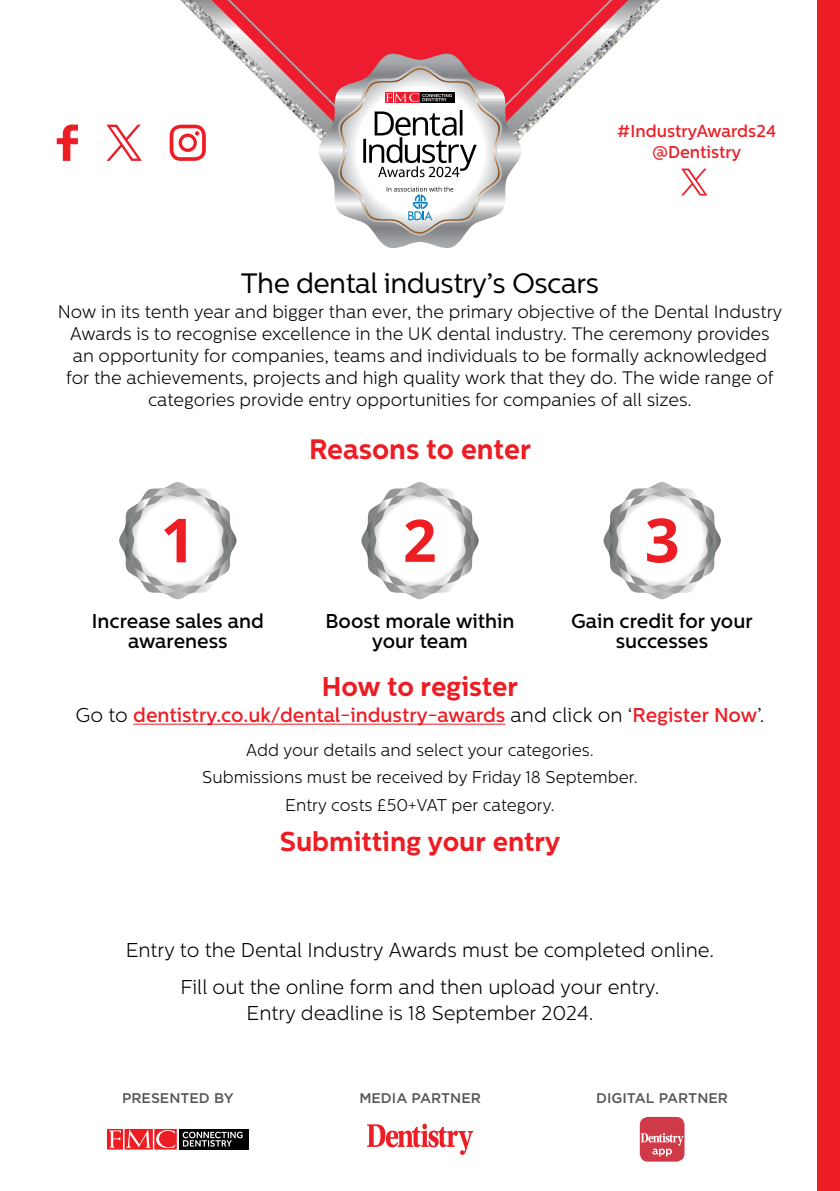
<style>
.page{position:relative;width:840px;height:1191px;background:#fff}
.page>*{position:absolute;margin:0;border:0;box-sizing:border-box;transform-origin:0 0}
.t1{font:28px "Centrale Sans";letter-spacing:-.02em;color:#000}
.t2{font:700 28px "Centrale Sans";color:#ed1d24}
.t3{font:700 27.2px "Centrale Sans";color:#ed1d24}
.t4{font:300 20px/37.4px "Centrale Sans";color:#000;text-align:center}
.t5{font:500 20px/20px "Centrale Sans";color:#000;text-align:center}
.t6{font:500 20px "Centrale Sans";color:#ed1d24}
.t7{font:300 18px/22px "Centrale Sans";color:#000;text-align:center}
.t8{font:500 17.2px/20.6px "Centrale Sans";color:#ed1d24;text-align:center}
.t9{font:300 17px/27.6px "Centrale Sans";color:#000;text-align:center}
.t10{font:500 14px "Gotham";color:#595454}
.s1{font-weight:300;color:#000}
</style>
<div class="page">
<svg style="left:420px;top:0;width:226px;height:138px"></svg>
<svg style="left:193px;top:0;width:227px;height:137px"></svg>
<div style="left:816px;top:0;width:23px;height:1191px;background:#ed1d24"></div>
<svg style="left:361px;top:482px;width:117px;height:117px"></svg>
<svg style="left:603px;top:482px;width:117px;height:117px"></svg>
<svg style="left:119px;top:482px;width:117px;height:117px"></svg>
<hr style="left:133px;top:723px;width:372px;height:1px;background:#ed1d24">
<svg style="left:367px;top:1123px;width:106px;height:31px"></svg>
<svg style="left:639px;top:1117px;width:45px;height:44px"></svg>
<svg style="left:107px;top:1128px;width:142px;height:22px"></svg>
<div style="left:179px;top:1129px;width:70px;height:20px;background:#000"></div>
<svg style="left:107px;top:1129px;width:135px;height:20px"></svg>
<svg style="left:318px;top:51px;width:203px;height:197px"></svg>
<svg style="left:338px;top:68px;width:163px;height:166px"></svg>
<svg style="left:57px;top:125px;width:21px;height:36px"></svg>
<svg style="left:169px;top:125px;width:37px;height:36px"></svg>
<svg style="left:106px;top:125px;width:36px;height:36px"></svg>
<svg style="left:681px;top:169px;width:26px;height:26px"></svg>
<p class="t8" style="left:616px;top:121px;width:161px">#IndustryAwards24 @Dentistry</p>
<h1 class="t1" style="left:241px;top:268px;width:359px">The dental industry’s Oscars</h1>
<p class="t7" style="left:58px;top:301px;width:725px">Now in its tenth year and bigger than ever, the primary objective of the Dental Industry Awards is to recognise excellence in the UK dental industry. The ceremony provides an opportunity for companies, teams and individuals to be formally acknowledged<br>for the achievements, projects and high quality work that they do. The wide range of categories provide entry opportunities for companies of all sizes.</p>
<h1 class="t2" style="left:309px;top:432px;width:223px">Reasons to enter</h1>
<p class="t5" style="left:92px;top:611px;width:173px">Increase sales and awareness</p>
<p class="t5" style="left:325px;top:611px;width:190px">Boost morale within your team</p>
<p class="t5" style="left:570px;top:611px;width:183px">Gain credit for your successes</p>
<h2 class="t3" style="left:322px;top:670px;width:197px">How to register</h2>
<p class="t6" style="left:75px;top:703px;width:690px"><span class="s1">Go to</span> dentistry.co.uk/dental-industry-awards <span class="s1">and click on ‘</span>Register Now<span class="s1">’.</span></p>
<p class="t9" style="left:202px;top:735px;width:436px">Add your details and select your categories.<br>Submissions must be received by Friday 18 September.<br>Entry costs £50+VAT per category.</p>
<h2 class="t3" style="left:280px;top:825px;width:281px">Submitting your entry</h2>
<p class="t4" style="left:126px;top:931px;width:589px">Entry to the Dental Industry Awards must be completed online.<br>Fill out the online form and then upload your entry.</p>
<p class="t4" style="left:246px;top:994px;width:348px">Entry deadline is 18 September 2024.</p>
<p class="t10" style="left:122px;top:1089px;width:113px">PRESENTED BY</p>
<p class="t10" style="left:359px;top:1089px;width:123px">MEDIA PARTNER</p>
<p class="t10" style="left:595px;top:1089px;width:133px">DIGITAL PARTNER</p>
</div>
